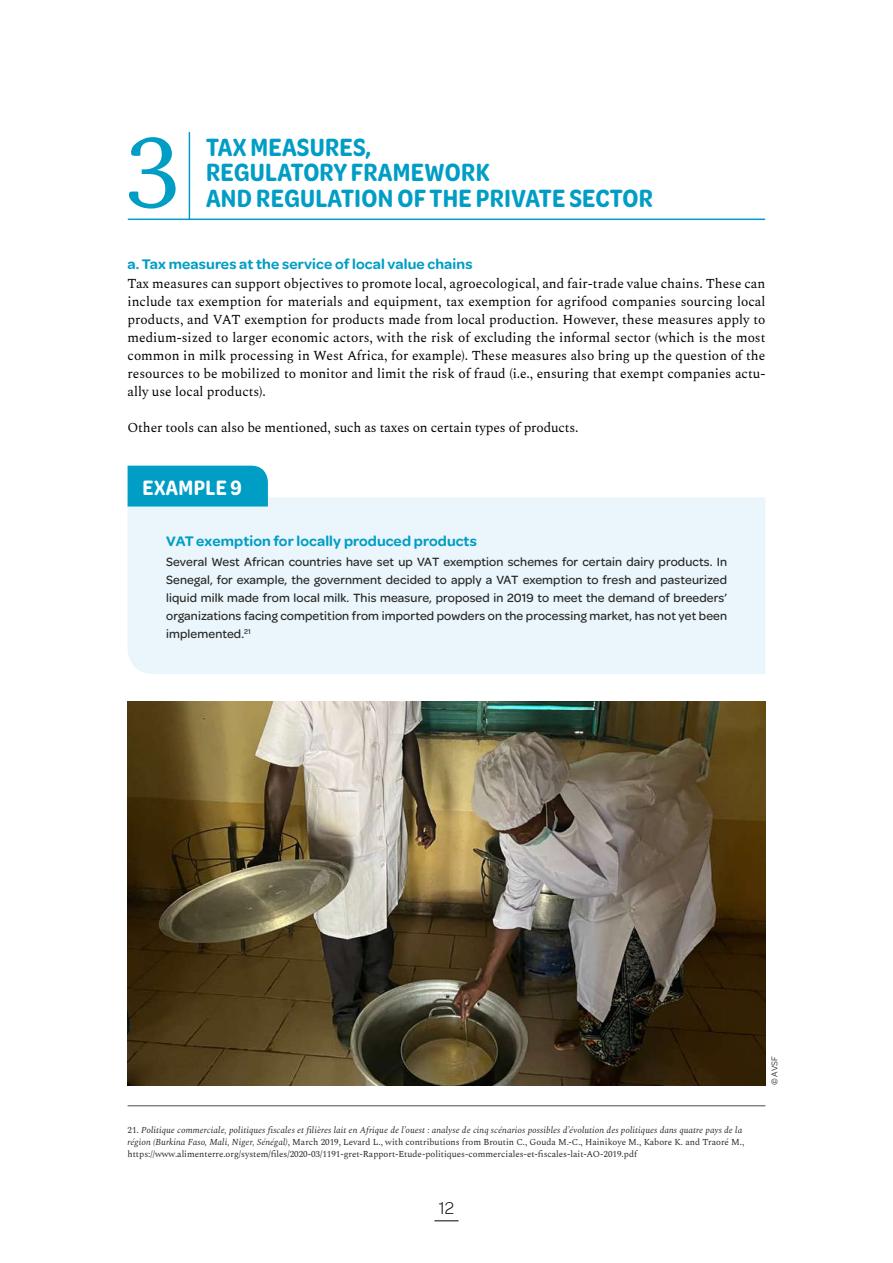
<style>
.page{position:relative;width:893px;height:1263px;background:#fff}
.page>*{position:absolute;margin:0;border:0;box-sizing:border-box;transform-origin:0 0}
.t1{font:600 27px/25.5px "Omnes Cond";letter-spacing:.01em;color:#009dc5}
.t2{font:600 22.5px "Omnes Cond";letter-spacing:.02em;color:#fff}
.t3{font:300 18px "Omnes";color:#000}
.t4{font:600 15px "Omnes";letter-spacing:.01em;color:#009dc5}
.t5{font:13.5px/18px "Spectral";letter-spacing:-.01em;color:#000;text-align:justify}
.t6{font:500 12.75px/18px "Omnes";letter-spacing:.01em;color:#282827;text-align:justify}
.t7{font:9px/12px "Spectral";color:#282827}
.t8{font:9px "Omnes";color:#282827}
.s1{font-style:italic}
</style>
<div class="page">
<svg style="left:434px;top:1220px;width:25px;height:1px"></svg>
<hr style="left:128px;top:219px;width:637px;height:1px;background:#009dc5">
<hr style="left:189px;top:133px;width:1px;height:86px;background:#009dc5">
<svg style="left:129px;top:137px;width:47px;height:72px"></svg>
<div style="left:128px;top:497px;width:637px;height:177px;background:#eaf6fb"></div>
<div style="left:128px;top:466px;width:140px;height:40px;background:#009dc5"></div>
<img style="left:128px;top:702px;width:637px;height:383px">
<hr style="left:128px;top:1105px;width:637px;height:1px;background:#282827">
<h1 class="t1" style="left:206px;top:133px;width:448px">TAX MEASURES,<br>REGULATORY FRAMEWORK<br>AND REGULATION OF THE PRIVATE SECTOR</h1>
<p class="t4" style="left:128px;top:253px;width:346px">a. Tax measures at the service of local value chains</p>
<p class="t5" style="left:128px;top:275px;width:639px">Tax measures can support objectives to promote local, agroecological, and fair-trade value chains. These can include tax exemption for materials and equipment, tax exemption for agrifood companies sourcing local products, and VAT exemption for products made from local production. However, these measures apply to medium-sized to larger economic actors, with the risk of excluding the informal sector (which is the most common in milk processing in West Africa, for example). These measures also bring up the question of the resources to be mobilized to monitor and limit the risk of fraud (i.e., ensuring that exempt companies actu&shy;ally use local products).</p>
<p class="t5" style="left:128px;top:419px;width:452px">Other tools can also be mentioned, such as taxes on certain types of products.</p>
<h2 class="t2" style="left:143px;top:472px;width:101px">EXAMPLE 9</h2>
<p class="t4" style="left:166px;top:531px;width:312px">VAT exemption for locally produced products</p>
<p class="t6" style="left:166px;top:552px;width:562px">Several West African countries have set up VAT exemption schemes for certain dairy products. In Senegal, for example, the government decided to apply a VAT exemption to fresh and pasteurized liquid milk made from local milk. This measure, proposed in 2019 to meet the demand of breeders’ organizations facing competition from imported powders on the processing market, has not yet been implemented.<sup>21</sup></p>
<p class="t7" style="left:128px;top:1124px;width:618px">21. <span class="s1">Politique commerciale, politiques fiscales et filières lait en Afrique de l’ouest : analyse de cinq scénarios possibles d’évolution des politiques dans quatre pays de la région (Burkina Faso, Mali, Niger, Sénégal)</span>, March 2019, Levard L., with contributions from Broutin C., Gouda M.-C., Hainikoye M., Kabore K. and Traoré M., https://www.alimenterre.org/system/files/2020-03/1191-gret-Rapport-Etude-politiques-commerciales-et-fiscales-lait-AO-2019.pdf</p>
<h3 class="t3" style="left:439px;top:1196px;width:17px">12</h3>
<p class="t8" style="left:768px;top:1085px;width:30px;rotate:-90deg">© AVSF</p>
</div>
